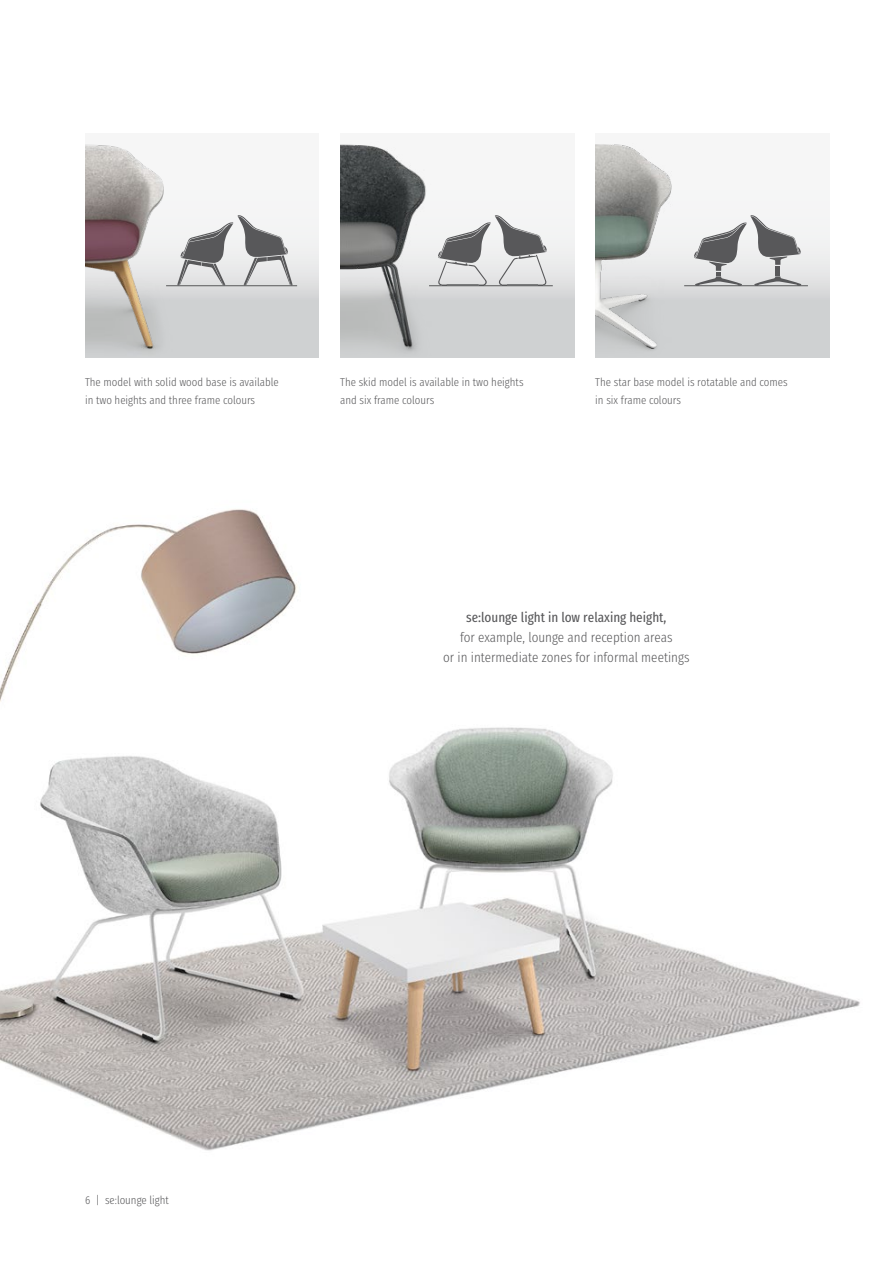
<style>
.page{position:relative;width:893px;height:1263px;background:#fff}
.page>*{position:absolute;margin:0;border:0;box-sizing:border-box;transform-origin:0 0}
.t1{font:300 13.5px/20.2px "Sedus Text Condensed";color:#58585a;text-align:center}
.t2{font:500 13.5px "Sedus Text Condensed";color:#58585a}
.t3{font:300 11.25px/18px "Sedus Text Condensed";color:#58585a}
</style>
<div class="page">
<div style="left:595px;top:133px;width:234px;height:225px;background:linear-gradient(to bottom,#fff,#cdcfd0)"></div>
<div style="left:340px;top:133px;width:234px;height:225px;background:linear-gradient(to bottom,#fff,#cdcfd0)"></div>
<div style="left:85px;top:133px;width:234px;height:225px;background:linear-gradient(to bottom,#fff,#cdcfd0)"></div>
<svg style="left:694px;top:215px;width:107px;height:70px"></svg>
<svg style="left:438px;top:215px;width:109px;height:70px"></svg>
<svg style="left:177px;top:215px;width:116px;height:70px"></svg>
<hr style="left:429px;top:285px;width:124px;height:1px;background:#58585a">
<hr style="left:684px;top:285px;width:124px;height:1px;background:#58585a">
<hr style="left:166px;top:285px;width:131px;height:1px;background:#58585a">
<img style="left:85px;top:142px;width:87px;height:215px">
<img style="left:434px;top:142px;width:2px;height:214px">
<img style="left:340px;top:142px;width:94px;height:214px">
<img style="left:595px;top:137px;width:85px;height:219px">
<img style="left:0;top:509px;width:860px;height:642px">
<p class="t3" style="left:85px;top:372px;width:195px">The model with solid wood base is available in two heights and three frame colours</p>
<p class="t3" style="left:340px;top:372px;width:185px">The skid model is available in two heights and six frame colours</p>
<p class="t3" style="left:595px;top:372px;width:194px">The star base model is rotatable and comes in six frame colours</p>
<p class="t3" style="left:85px;top:1189px;width:85px">6 | se:lounge light</p>
<p class="t2" style="left:466px;top:604px;width:202px">se:lounge light in low relaxing height,</p>
<p class="t1" style="left:443px;top:625px;width:248px">for example, lounge and reception areas<br>or in intermediate zones for informal meetings</p>
</div>
